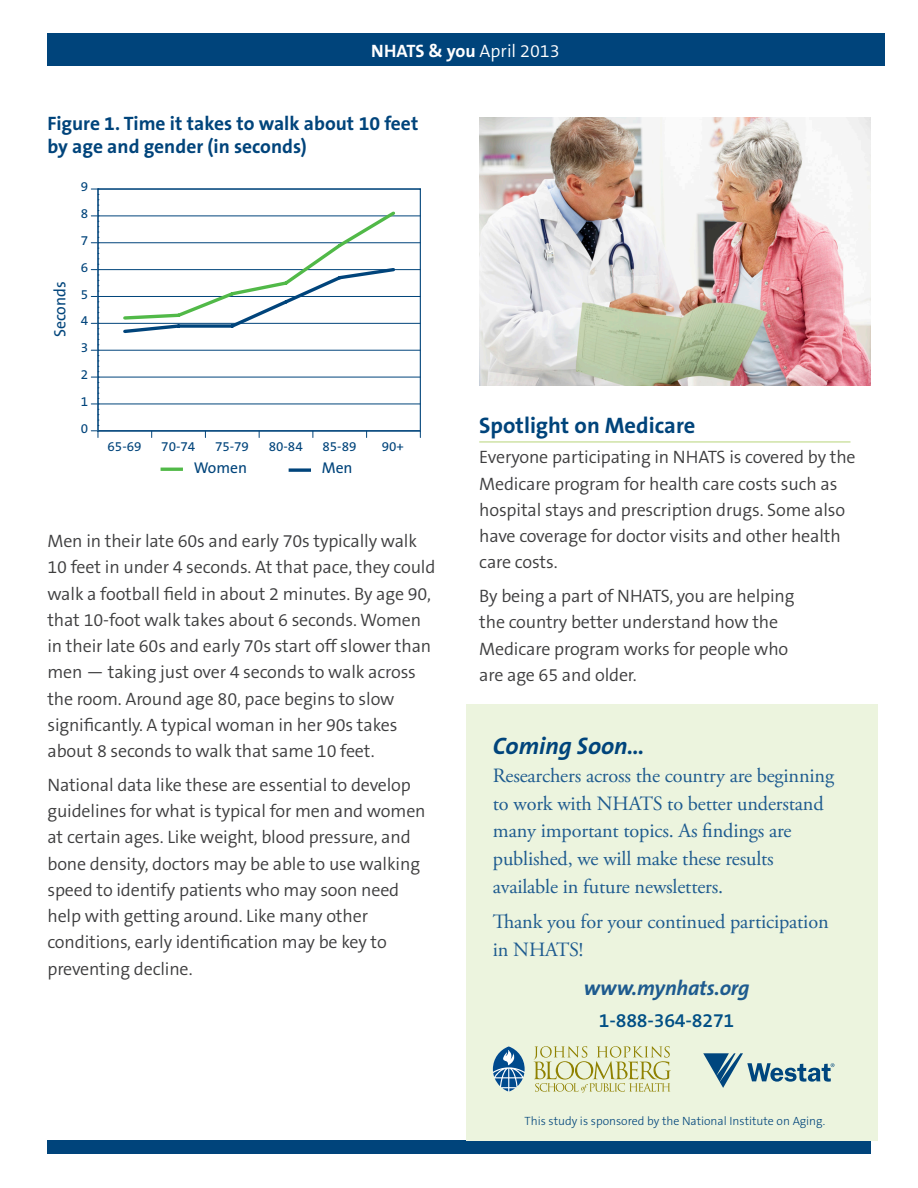
<style>
.page{position:relative;width:918px;height:1188px;background:#fff}
.page>*{position:absolute;margin:0;border:0;box-sizing:border-box;transform-origin:0 0}
.t1{font:italic 700 24px "The Sans B7";color:#00447b}
.t2{font:700 22.5px "The Sans B7";color:#00447b}
.t3{font:italic 700 21px "The Sans B7";letter-spacing:-.01em;color:#1e5b8f}
.Serif_body{font:20.25px/27.8px "Adobe Garamond Pro";letter-spacing:-.01em;color:#1e5b8f}
.t4{font:700 19.5px/23.4px "The Sans B7";color:#00447b}
.Body{font:600 19.5px "The Sans B6";letter-spacing:-.01em;color:#014f85}
.Body-2{font:300 18px/26.2px "The Sans B4";letter-spacing:-.01em;color:#3e3e3f}
.t5{font:700 18px "The Sans B7";letter-spacing:-.005em;color:#fff}
.t6{font:16.35px "The Sans B5 Plain";color:#00447b;scale:.96 1}
.t7{font:15.6px "The Sans B5 Plain";color:#00447b}
.t8{font:13.5px "The Sans B5 Plain";color:#00447b}
.credit{font:300 12px "The Sans B3";color:#00447b}
.s1{font-family:"The Sans B4";font-weight:300}
</style>
<div class="page">
<div style="left:47px;top:1141px;width:824px;height:13px;background:#00447b"></div>
<hr style="left:420px;top:189px;width:1px;height:242px;background:#00447b">
<hr style="left:98px;top:188px;width:322px;height:2px;background:#00447b">
<hr style="left:98px;top:216px;width:322px;height:1px;background:#00447b">
<hr style="left:98px;top:242px;width:322px;height:1px;background:#00447b">
<hr style="left:98px;top:269px;width:322px;height:1px;background:#00447b">
<hr style="left:98px;top:296px;width:322px;height:1px;background:#00447b">
<hr style="left:98px;top:323px;width:322px;height:1px;background:#00447b">
<hr style="left:98px;top:350px;width:322px;height:1px;background:#00447b">
<hr style="left:98px;top:377px;width:322px;height:1px;background:#00447b">
<hr style="left:98px;top:404px;width:322px;height:1px;background:#00447b">
<hr style="left:98px;top:431px;width:322px;height:1px;background:#00447b">
<svg style="left:91px;top:189px;width:8px;height:249px"></svg>
<hr style="left:97px;top:189px;width:2px;height:242px;background:#00447b">
<hr style="left:98px;top:430px;width:322px;height:1px;background:#00447b">
<svg style="left:121px;top:211px;width:277px;height:122px"></svg>
<svg style="left:289px;top:468px;width:22px;height:4px"></svg>
<hr style="left:161px;top:468px;width:22px;height:3px;background:#51b948">
<img style="left:479px;top:117px;width:392px;height:269px">
<hr style="left:479px;top:441px;width:371px;height:2px;background:#cfe3a6">
<div style="left:467px;top:704px;width:411px;height:437px;background:#ecf4de"></div>
<svg style="left:534px;top:1046px;width:137px;height:47px"></svg>
<svg style="left:493px;top:1046px;width:32px;height:46px"></svg>
<svg style="left:703px;top:1053px;width:131px;height:35px"></svg>
<div style="left:47px;top:34px;width:837px;height:32px;background:#00447b"></div>
<p class="t5" style="left:371px;top:41px;width:190px">NHATS &amp; you <span class="s1">April 2013</span></p>
<p class="t4" style="left:47px;top:112px;width:372px">Figure 1. Time it takes to walk about 10 feet by age and gender (in seconds)</p>
<p class="t8" style="left:81px;top:179px;width:9px">9</p>
<p class="t8" style="left:81px;top:206px;width:9px">8</p>
<p class="t8" style="left:81px;top:233px;width:9px">7</p>
<p class="t6" style="left:51px;top:337px;width:60px;rotate:-90deg">Seconds</p>
<p class="t8" style="left:81px;top:260px;width:9px">6</p>
<p class="t8" style="left:81px;top:287px;width:9px">5</p>
<p class="t8" style="left:81px;top:314px;width:9px">4</p>
<p class="t8" style="left:81px;top:341px;width:9px">3</p>
<p class="t8" style="left:81px;top:367px;width:9px">2</p>
<p class="t8" style="left:81px;top:394px;width:9px">1</p>
<p class="t8" style="left:81px;top:421px;width:9px">0</p>
<p class="t8" style="left:108px;top:439px;width:35px">65-69</p>
<p class="t8" style="left:161px;top:439px;width:35px">70-74</p>
<p class="t8" style="left:215px;top:439px;width:35px">75-79</p>
<p class="t8" style="left:269px;top:439px;width:35px">80-84</p>
<p class="t8" style="left:323px;top:439px;width:35px">85-89</p>
<p class="t8" style="left:382px;top:439px;width:24px">90+</p>
<p class="t7" style="left:194px;top:459px;width:55px">Women</p>
<p class="t7" style="left:322px;top:459px;width:32px">Men</p>
<p class="Body-2" style="left:47px;top:528px;width:389px">Men in their late 60s and early 70s typically walk 10 feet in under 4 seconds. At that pace, they could walk a football field in about 2 minutes. By age 90, that 10-foot walk takes about 6 seconds. Women in their late 60s and early 70s start off slower than men — taking just over 4 seconds to walk across the room. Around age 80, pace begins to slow significantly. A typical woman in her 90s takes about 8 seconds to walk that same 10 feet.</p>
<p class="Body-2" style="left:47px;top:772px;width:380px">National data like these are essential to develop guidelines for what is typical for men and women at certain ages. Like weight, blood pressure, and bone density, doctors may be able to use walking speed to identify patients who may soon need help with getting around. Like many other conditions, early identification may be key to preventing decline.</p>
<h2 class="t2" style="left:479px;top:413px;width:218px">Spotlight on Medicare</h2>
<p class="Body-2" style="left:479px;top:445px;width:378px">Everyone participating in NHATS is covered by the Medicare program for health care costs such as hospital stays and prescription drugs. Some also have coverage for doctor visits and other health care costs.</p>
<p class="Body-2" style="left:479px;top:583px;width:317px">By being a part of NHATS, you are helping the country better understand how the Medicare program works for people who are age 65 and older.</p>
<h2 class="t1" style="left:493px;top:733px;width:153px">Coming Soon…</h2>
<p class="Serif_body" style="left:493px;top:762px;width:343px">Researchers across the country are beginning to work with NHATS to better understand many important topics. As findings are published, we will make these results available in future newsletters.</p>
<p class="Serif_body" style="left:493px;top:909px;width:337px">Thank you for your continued participation in NHATS!</p>
<p class="t3" style="left:584px;top:977px;width:167px">www.mynhats.org</p>
<p class="Body" style="left:599px;top:1010px;width:137px">1-888-364-8271</p>
<p class="credit" style="left:525px;top:1114px;width:302px">This study is sponsored by the National Institute on Aging.</p>
</div>
